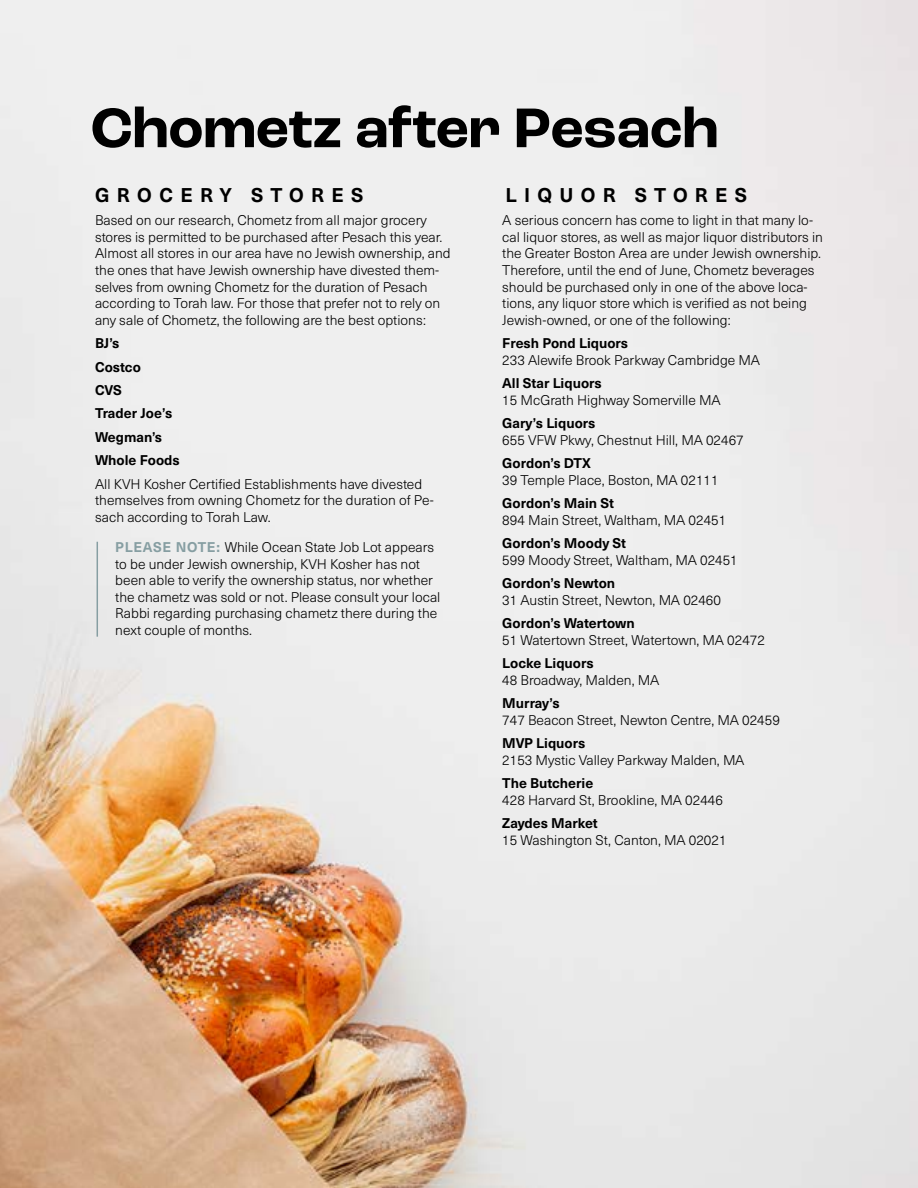
<style>
.page{position:relative;width:918px;height:1188px;background:#fff}
.page>*{position:absolute;margin:0;border:0;box-sizing:border-box;transform-origin:0 0}
.t1{font:700 58.65px "Roc Grotesk";color:#000}
.t2{font:700 19.5px "Neue Haas Unica W1 G";letter-spacing:.375em;color:#000}
.t3{font:300 13.8px/16.6px "Neue Haas Unica W1 G";color:#000}
.t4{font:700 13.8px/23.4px "Neue Haas Unica W1 G";color:#000}
.s1{font-weight:700;color:#869ea2}
</style>
<div class="page">
<img style="left:0;top:0;width:918px;height:1188px">
<hr style="left:97px;top:542px;width:1px;height:95px;background:#869ea2">
<h1 class="t1" style="left:91px;top:91px;width:629px">Chometz after Pesach</h1>
<h2 class="t2" style="left:95px;top:180px;width:270px">GROCERY STORES</h2>
<p class="t3" style="left:95px;top:211px;width:357px">Based on our research, Chometz from all major grocery stores is permitted to be purchased after Pesach this year.<br>Almost all stores in our area have no Jewish ownership, and the ones that have Jewish ownership have divested them&shy;selves from owning Chometz for the duration of Pesach according to Torah law. For those that prefer not to rely on any sale of Chometz, the following are the best options:</p>
<p class="t4" style="left:95px;top:331px;width:86px">BJ’s<br>Costco<br>CVS<br>Trader Joe’s<br>Wegman’s<br>Whole Foods</p>
<p class="t3" style="left:95px;top:475px;width:340px">All KVH Kosher Certified Establishments have divested themselves from owning Chometz for the duration of Pe&shy;sach according to Torah Law.</p>
<p class="t3" style="left:115px;top:538px;width:327px"><span class="s1">PLEASE NOTE:</span> While Ocean State Job Lot appears to be under Jewish ownership, KVH Kosher has not been able to verify the ownership status, nor whether the chametz was sold or not. Please consult your local Rabbi regarding purchasing chametz there during the next couple of months.</p>
<h2 class="t2" style="left:506px;top:180px;width:243px">LIQUOR STORES</h2>
<p class="t3" style="left:502px;top:211px;width:322px">A serious concern has come to light in that many lo&shy;cal liquor stores, as well as major liquor distributors in the Greater Boston Area are under Jewish ownership.<br>Therefore, until the end of June, Chometz beverages should be purchased only in one of the above loca&shy;tions, any liquor store which is verified as not being Jewish-owned, or one of the following:</p>
<p class="t4" style="left:502px;top:331px;width:127px">Fresh Pond Liquors</p>
<p class="t3" style="left:502px;top:351px;width:259px">233 Alewife Brook Parkway Cambridge MA</p>
<p class="t4" style="left:502px;top:371px;width:101px">All Star Liquors</p>
<p class="t3" style="left:502px;top:391px;width:220px">15 McGrath Highway Somerville MA</p>
<p class="t4" style="left:502px;top:411px;width:95px">Gary’s Liquors</p>
<p class="t3" style="left:502px;top:431px;width:243px">655 VFW Pkwy, Chestnut Hill, MA 02467</p>
<p class="t4" style="left:502px;top:451px;width:90px">Gordon’s DTX</p>
<p class="t3" style="left:502px;top:471px;width:218px">39 Temple Place, Boston, MA 02111</p>
<p class="t4" style="left:502px;top:491px;width:113px">Gordon’s Main St</p>
<p class="t3" style="left:502px;top:511px;width:226px">894 Main Street, Waltham, MA 02451</p>
<p class="t4" style="left:502px;top:531px;width:125px">Gordon’s Moody St</p>
<p class="t3" style="left:502px;top:551px;width:237px">599 Moody Street, Waltham, MA 02451</p>
<p class="t4" style="left:502px;top:571px;width:114px">Gordon’s Newton</p>
<p class="t3" style="left:502px;top:591px;width:220px">31 Austin Street, Newton, MA 02460</p>
<p class="t4" style="left:502px;top:611px;width:134px">Gordon’s Watertown</p>
<p class="t3" style="left:502px;top:631px;width:264px">51 Watertown Street, Watertown, MA 02472</p>
<p class="t4" style="left:502px;top:651px;width:93px">Locke Liquors</p>
<p class="t3" style="left:502px;top:671px;width:159px">48 Broadway, Malden, MA</p>
<p class="t4" style="left:502px;top:691px;width:59px">Murray’s</p>
<p class="t3" style="left:502px;top:711px;width:279px">747 Beacon Street, Newton Centre, MA 02459</p>
<p class="t4" style="left:502px;top:731px;width:85px">MVP Liquors</p>
<p class="t3" style="left:502px;top:751px;width:244px">2153 Mystic Valley Parkway Malden, MA</p>
<p class="t4" style="left:502px;top:771px;width:93px">The Butcherie</p>
<p class="t3" style="left:502px;top:791px;width:222px">428 Harvard St, Brookline, MA 02446</p>
<p class="t4" style="left:502px;top:811px;width:97px">Zaydes Market</p>
<p class="t3" style="left:502px;top:831px;width:226px">15 Washington St, Canton, MA 02021</p>
</div>
